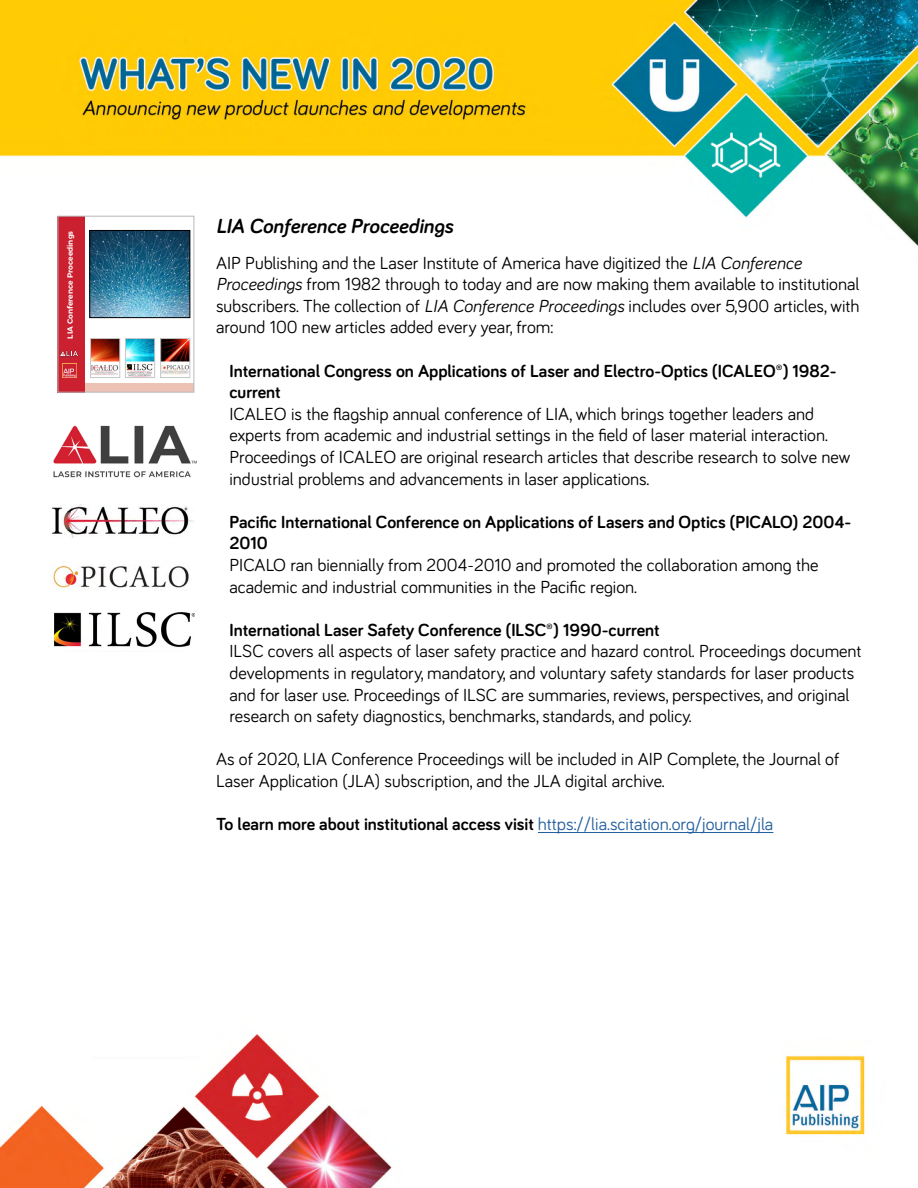
<style>
.page{position:relative;width:918px;height:1188px;background:#fff}
.page>*{position:absolute;margin:0;border:0;box-sizing:border-box;transform-origin:0 0}
.t1{font:italic 700 21px "Bariol";color:#000}
.t2{font:18px/21.6px "Bariol";color:#000}
.t3{font:700 18px/21.6px "Bariol";color:#000}
.t4{font:600 7.5px "Montserrat";color:#fff}
.s1{font-style:italic}
.s2{font-weight:400;color:#215e9e}
</style>
<div class="page">
<img style="left:0;top:0;width:918px;height:1188px">
<hr style="left:538px;top:832px;width:235px;height:1px;background:#215e9e">
<img style="left:47px;top:417px;width:150px;height:64px">
<div style="left:75px;top:216px;width:119px;height:176px;background:#fff"></div>
<div style="left:58px;top:383px;width:136px;height:9px;background:#edc2b5"></div>
<div style="left:58px;top:216px;width:27px;height:176px;background:#ca2030"></div>
<img style="left:62px;top:363px;width:15px;height:15px">
<img style="left:61px;top:352px;width:17px;height:6px">
<img style="left:92px;top:232px;width:96px;height:84px">
<div style="left:90px;top:230px;width:100px;height:88px;border:1px solid #000"></div>
<img style="left:92px;top:340px;width:26px;height:35px">
<div style="left:90px;top:338px;width:30px;height:40px;border:1px solid #c7c8ca"></div>
<img style="left:127px;top:340px;width:26px;height:36px">
<div style="left:125px;top:338px;width:30px;height:40px;border:1px solid #c7c8ca"></div>
<img style="left:163px;top:340px;width:25px;height:35px">
<div style="left:161px;top:338px;width:29px;height:40px;border:1px solid #c7c8ca"></div>
<div style="left:58px;top:216px;width:136px;height:176px;border:1px solid #b6b8ba"></div>
<img style="left:51px;top:504px;width:144px;height:33px">
<img style="left:54px;top:613px;width:140px;height:38px">
<img style="left:50px;top:562px;width:143px;height:28px">
<p class="t4" style="left:64px;top:339px;width:109px;rotate:-90deg">LIA Conference Proceedings</p>
<p class="t1" style="left:216px;top:211px;width:239px">LIA Conference Proceedings</p>
<p class="t2" style="left:216px;top:251px;width:645px">AIP Publishing and the Laser Institute of America have digitized the <span class="s1">LIA Conference Proceedings</span> from 1982 through to today and are now making them available to institutional subscribers. The collection of <span class="s1">LIA Conference Proceedings</span> includes over 5,900 articles, with around 100 new articles added every year, from:</p>
<p class="t3" style="left:230px;top:359px;width:609px">International Congress on Applications of Laser and Electro-Optics (ICALEO®) 1982- current</p>
<p class="t2" style="left:230px;top:402px;width:622px">ICALEO is the flagship annual conference of LIA, which brings together leaders and experts from academic and industrial settings in the field of laser material interaction.<br>Proceedings of ICALEO are original research articles that describe research to solve new industrial problems and advancements in laser applications.</p>
<p class="t3" style="left:230px;top:510px;width:623px">Pacific International Conference on Applications of Lasers and Optics (PICALO) 2004-<br>2010</p>
<p class="t2" style="left:230px;top:553px;width:591px">PICALO ran biennially from 2004-2010 and promoted the collaboration among the academic and industrial communities in the Pacific region.</p>
<p class="t3" style="left:230px;top:618px;width:432px">International Laser Safety Conference (ILSC®) 1990-current</p>
<p class="t2" style="left:230px;top:640px;width:634px">ILSC covers all aspects of laser safety practice and hazard control. Proceedings document developments in regulatory, mandatory, and voluntary safety standards for laser products and for laser use. Proceedings of ILSC are summaries, reviews, perspectives, and original research on safety diagnostics, benchmarks, standards, and policy.</p>
<p class="t2" style="left:216px;top:748px;width:625px">As of 2020, LIA Conference Proceedings will be included in AIP Complete, the Journal of<br>Laser Application (JLA) subscription, and the JLA digital archive.</p>
<p class="t3" style="left:216px;top:813px;width:559px">To learn more about institutional access visit <span class="s2">https://lia.scitation.org/journal/jla</span></p>
</div>
